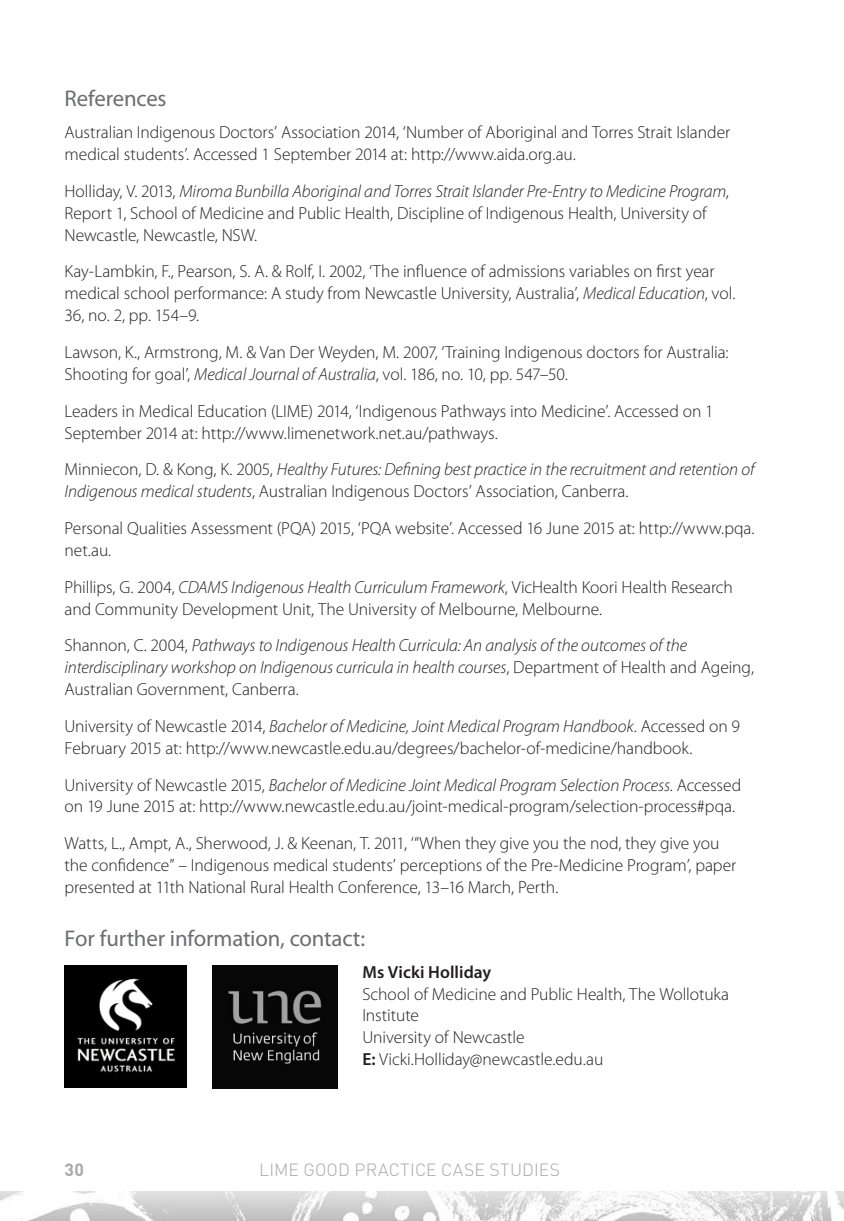
<style>
.page{position:relative;width:844px;height:1221px;background:#fff}
.page>*{position:absolute;margin:0;border:0;box-sizing:border-box;transform-origin:0 0}
.Heading_4{font:22.75px "Myriad Pro";letter-spacing:-.01em;color:#6c6d70}
.body{font:300 17.5px/21.9px "Myriad Pro";letter-spacing:-.005em;color:#231f20}
.body-2{font:italic 300 17.5px/21.9px "Myriad Pro";letter-spacing:-.005em;color:#231f20}
.t1{font:300 17.5px "DIN";letter-spacing:.01em;color:#a8a9ad}
.body-3{font:600 17.5px "Myriad Pro";color:#231f20}
.t2{font:700 17.5px "DIN";color:#a8a9ad}
.s1{font-style:italic}
.s2{font-style:normal}
.s3{font-weight:600}
</style>
<div class="page">
<img style="left:0;top:1191px;width:843px;height:29px">
<svg style="left:843px;top:1191px;width:1px;height:19px"></svg>
<img style="left:64px;top:965px;width:123px;height:122px">
<img style="left:212px;top:965px;width:125px;height:123px">
<p class="Heading_4" style="left:64px;top:86px;width:103px">References</p>
<p class="body" style="left:64px;top:122px;width:667px">Australian Indigenous Doctors’ Association 2014, ‘Number of Aboriginal and Torres Strait Islander medical students’. Accessed 1 September 2014 at: http://www.aida.org.au.</p>
<p class="body" style="left:64px;top:180px;width:665px">Holliday, V. 2013, <span class="s1">Miroma Bunbilla Aboriginal and Torres Strait Islander Pre-Entry to Medicine Program</span>,<br>Report 1, School of Medicine and Public Health, Discipline of Indigenous Health, University of<br>Newcastle, Newcastle, NSW.</p>
<p class="body" style="left:64px;top:261px;width:672px">Kay-Lambkin, F., Pearson, S. A. &amp; Rolf, I. 2002, ‘The influence of admissions variables on first year medical school performance: A study from Newcastle University, Australia’, <span class="s1">Medical Education</span>, vol.<br>36, no. 2, pp. 154–9.</p>
<p class="body" style="left:65px;top:341px;width:665px">Lawson, K., Armstrong, M. &amp; Van Der Weyden, M. 2007, ‘Training Indigenous doctors for Australia:<br>Shooting for goal’, <span class="s1">Medical Journal of Australia</span>, vol. 186, no. 10, pp. 547–50.</p>
<p class="body" style="left:65px;top:400px;width:650px">Leaders in Medical Education (LIME) 2014, ‘Indigenous Pathways into Medicine’. Accessed on 1<br>September 2014 at: http://www.limenetwork.net.au/pathways.</p>
<p class="body-2" style="left:65px;top:459px;width:691px"><span class="s2">Minniecon, D. &amp; Kong, K. 2005,</span> Healthy Futures: Defining best practice in the recruitment and retention of<br>Indigenous medical students<span class="s2">, Australian Indigenous Doctors’ Association, Canberra.</span></p>
<p class="body" style="left:64px;top:517px;width:691px">Personal Qualities Assessment (PQA) 2015, ‘PQA website’. Accessed 16 June 2015 at: http://www.pqa. net.au.</p>
<p class="body" style="left:64px;top:576px;width:669px">Phillips, G. 2004, <span class="s1">CDAMS Indigenous Health Curriculum Framework</span>, VicHealth Koori Health Research and Community Development Unit, The University of Melbourne, Melbourne.</p>
<p class="body-2" style="left:64px;top:635px;width:691px"><span class="s2">Shannon, C. 2004,</span> Pathways to Indigenous Health Curricula: An analysis of the outcomes of the interdisciplinary workshop on Indigenous curricula in health courses<span class="s2">, Department of Health and Ageing,<br>Australian Government, Canberra.</span></p>
<p class="body" style="left:64px;top:715px;width:677px">University of Newcastle 2014, <span class="s1">Bachelor of Medicine, Joint Medical Program Handbook</span>. Accessed on 9<br>February 2015 at: http://www.newcastle.edu.au/degrees/bachelor-of-medicine/handbook.</p>
<p class="body" style="left:64px;top:774px;width:678px">University of Newcastle 2015, <span class="s1">Bachelor of Medicine Joint Medical Program Selection Process</span>. Accessed on 19 June 2015 at: http://www.newcastle.edu.au/joint-medical-program/selection-process#pqa.</p>
<p class="body" style="left:64px;top:832px;width:673px">Watts, L., Ampt, A., Sherwood, J. &amp; Keenan, T. 2011, ‘“When they give you the nod, they give you the confidence” – Indigenous medical students’ perceptions of the Pre-Medicine Program’, paper presented at 11th National Rural Health Conference, 13–16 March, Perth.</p>
<p class="Heading_4" style="left:64px;top:925px;width:302px">For further information, contact:</p>
<p class="body-3" style="left:362px;top:960px;width:130px">Ms Vicki Holliday</p>
<p class="body" style="left:362px;top:982px;width:368px">School of Medicine and Public Health, The Wollotuka<br>Institute</p>
<p class="body" style="left:362px;top:1026px;width:164px">University of Newcastle</p>
<p class="body" style="left:362px;top:1048px;width:242px"><span class="s3">E:</span> Vicki.Holliday@newcastle.edu.au</p>
<p class="t2" style="left:64px;top:1158px;width:21px">30</p>
<p class="t1" style="left:259px;top:1158px;width:302px">LIME GOOD PRACTICE CASE STUDIES</p>
</div>
